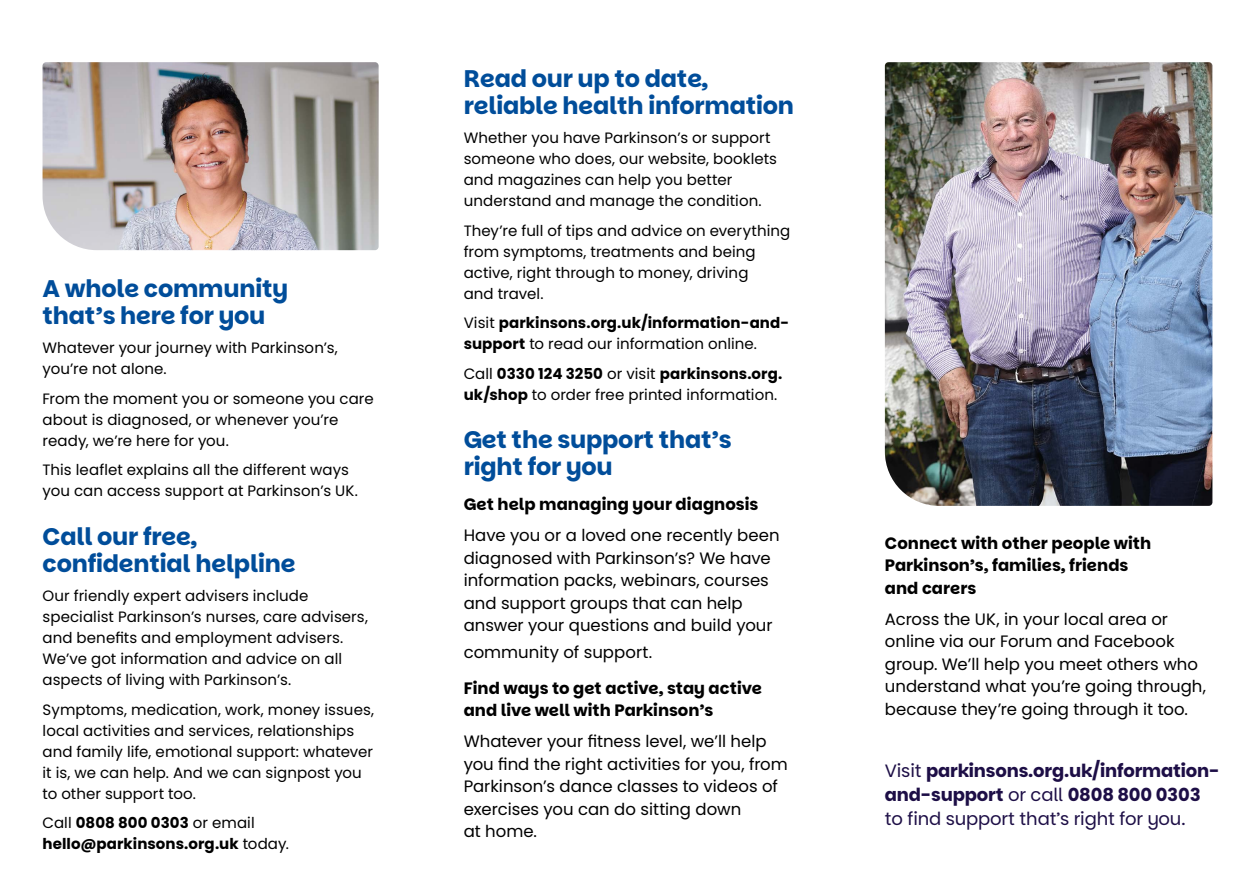
<style>
.page{position:relative;width:1255px;height:893px;background:#fff}
.page>*{position:absolute;margin:0;border:0;box-sizing:border-box;transform-origin:0 0}
.t1{font:700 24px/27px "Parkinsans";letter-spacing:-.01em;color:#004d9a}
.t2{font:700 18px/24px "Parkinsans";letter-spacing:-.01em;color:#1d0e46}
.t3{font:16.5px/22.5px "Poppins";color:#000}
.t4{font:700 16.5px/22.5px "Parkinsans";color:#000}
.t5{font:15px/21px "Poppins";letter-spacing:.005em;color:#000}
.t6{font:700 15px/21px "Poppins";letter-spacing:.005em;color:#000}
.s1{font-weight:400}
.s2{font-weight:700}
</style>
<div class="page">
<img style="left:884px;top:62px;width:328px;height:444px">
<img style="left:43px;top:62px;width:335px;height:188px">
<h1 class="t1" style="left:43px;top:275px;width:247px">A whole community that’s here for you</h1>
<p class="t5" style="left:43px;top:338px;width:297px">Whatever your journey with Parkinson’s, you’re not alone.</p>
<p class="t5" style="left:43px;top:388px;width:333px">From the moment you or someone you care about is diagnosed, or whenever you’re ready, we’re here for you.</p>
<p class="t5" style="left:43px;top:460px;width:317px">This leaflet explains all the different ways you can access support at Parkinson’s UK.</p>
<h1 class="t1" style="left:43px;top:523px;width:254px">Call our free, confidential helpline</h1>
<p class="t5" style="left:43px;top:585px;width:327px">Our friendly expert advisers include specialist Parkinson’s nurses, care advisers, and benefits and employment advisers.<br>We’ve got information and advice on all aspects of living with Parkinson’s.</p>
<p class="t5" style="left:43px;top:699px;width:333px">Symptoms, medication, work, money issues, local activities and services, relationships and family life, emotional support: whatever it is, we can help. And we can signpost you to other support too.</p>
<p class="t6" style="left:43px;top:812px;width:248px"><span class="s1">Call</span> 0808 800 0303 <span class="s1">or email </span>hello@parkinsons.org.uk <span class="s1">today.</span></p>
<h1 class="t1" style="left:463px;top:65px;width:332px">Read our up to date, reliable health information</h1>
<p class="t5" style="left:463px;top:128px;width:315px">Whether you have Parkinson’s or support someone who does, our website, booklets and magazines can help you better understand and manage the condition.</p>
<p class="t5" style="left:463px;top:220px;width:328px">They’re full of tips and advice on everything from symptoms, treatments and being active, right through to money, driving<br>and travel.</p>
<p class="t6" style="left:463px;top:313px;width:327px"><span class="s1">Visit</span> parkinsons.org.uk/information-and&shy;support <span class="s1">to read our information online.</span></p>
<p class="t5" style="left:463px;top:363px;width:320px">Call <span class="s2">0330 124 3250</span> or visit <span class="s2">parkinsons.org. uk/shop</span> to order free printed information.</p>
<h1 class="t1" style="left:463px;top:426px;width:269px">Get the support that’s right for you</h1>
<p class="t4" style="left:463px;top:493px;width:296px">Get help managing your diagnosis</p>
<p class="t3" style="left:463px;top:524px;width:317px">Have you or a loved one recently been diagnosed with Parkinson’s? We have information packs, webinars, courses and support groups that can help answer your questions and build your</p>
<p class="t3" style="left:463px;top:641px;width:190px">community of support.</p>
<p class="t4" style="left:463px;top:677px;width:300px">Find ways to get active, stay active and live well with Parkinson’s</p>
<p class="t3" style="left:463px;top:730px;width:326px">Whatever your fitness level, we’ll help you find the right activities for you, from<br>Parkinson’s dance classes to videos of exercises you can do sitting down<br>at home.</p>
<p class="t4" style="left:884px;top:532px;width:268px">Connect with other people with<br>Parkinson’s, families, friends and carers</p>
<p class="t3" style="left:884px;top:608px;width:322px">Across the UK, in your local area or online via our Forum and Facebook group. We’ll help you meet others who understand what you’re going through, because they’re going through it too.</p>
<p class="t2" style="left:884px;top:759px;width:336px"><span class="s1">Visit</span> parkinsons.org.uk/information&shy;and-support <span class="s1">or call</span> 0808 800 0303 <span class="s1">to find support that’s right for you.</span></p>
</div>
